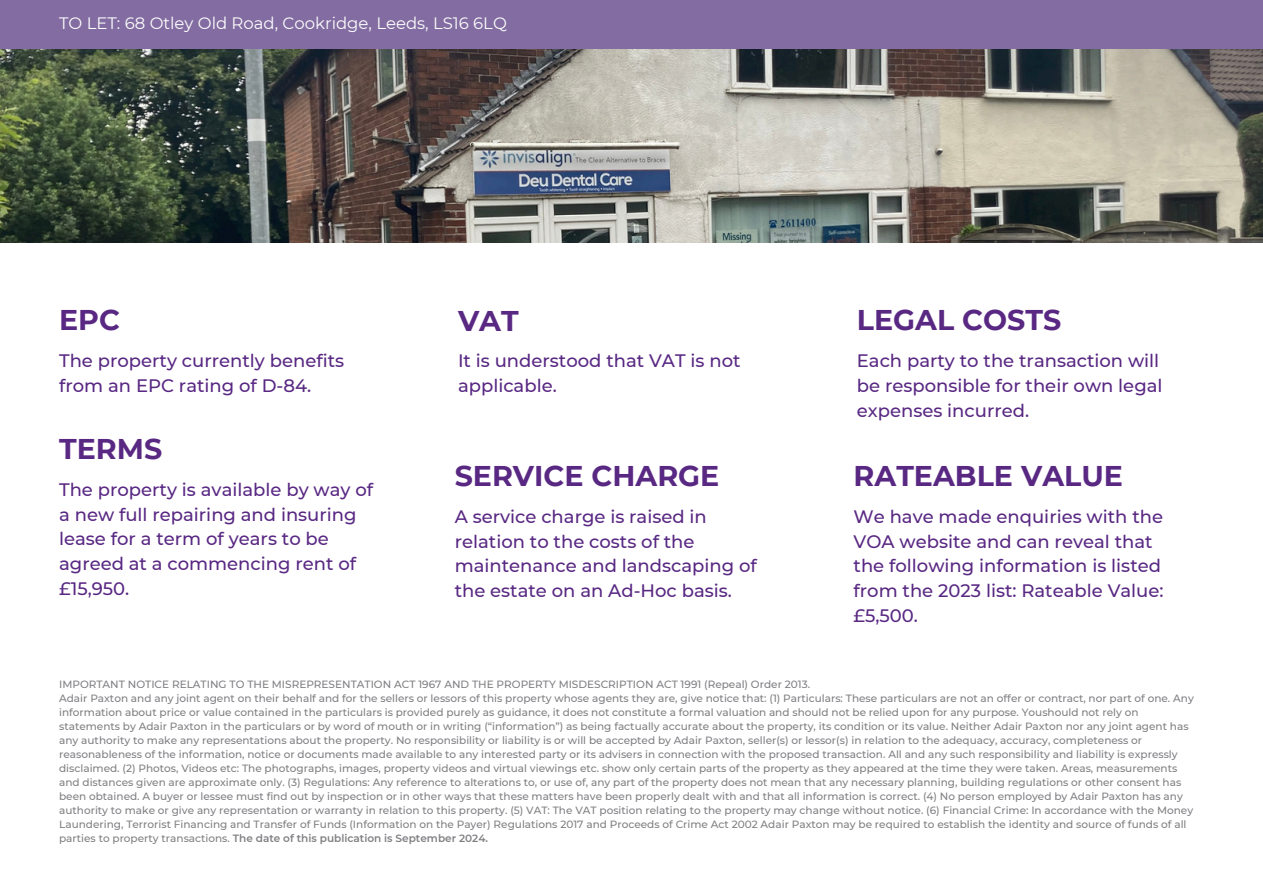
<style>
.page{position:relative;width:1263px;height:894px;background:#fff}
.page>*{position:absolute;margin:0;border:0;box-sizing:border-box;transform-origin:0 0}
.t1{font:700 28.5px "Montserrat";color:#592883}
.t2{font:500 18px/24.8px "Montserrat";color:#592883}
.t3{font:16.5px "Montserrat";color:#fdfdfd}
.t4{font:500 10.5px/14px "Montserrat";color:#808084}
.s1{font-weight:600}
</style>
<div class="page">
<img style="left:0;top:49px;width:1263px;height:193px">
<div style="left:0;top:0;width:1263px;height:49px;background:#826ca1"></div>
<h3 class="t3" style="left:59px;top:13px;width:449px">TO LET: 68 Otley Old Road, Cookridge, Leeds, LS16 6LQ</h3>
<p class="t1" style="left:59px;top:303px;width:62px">EPC</p>
<h1 class="t2" style="left:59px;top:348px;width:287px">The property currently benefits from an EPC rating of D-84.</h1>
<h2 class="t1" style="left:59px;top:431px;width:105px">TERMS</h2>
<h1 class="t2" style="left:59px;top:477px;width:316px">The property is available by way of a new full repairing and insuring lease for a term of years to be agreed at a commencing rent of £15,950.</h1>
<h2 class="t1" style="left:458px;top:303px;width:62px">VAT</h2>
<h1 class="t2" style="left:458px;top:348px;width:284px">It is understood that VAT is not applicable.</h1>
<h2 class="t1" style="left:455px;top:458px;width:266px">SERVICE CHARGE</h2>
<h1 class="t2" style="left:455px;top:503px;width:304px">A service charge is raised in relation to the costs of the maintenance and landscaping of the estate on an Ad-Hoc basis.</h1>
<h2 class="t1" style="left:857px;top:303px;width:206px">LEGAL COSTS</h2>
<h1 class="t2" style="left:857px;top:348px;width:307px">Each party to the transaction will be responsible for their own legal expenses incurred.</h1>
<h2 class="t1" style="left:853px;top:458px;width:271px">RATEABLE VALUE</h2>
<h1 class="t2" style="left:853px;top:503px;width:311px">We have made enquiries with the<br>VOA website and can reveal that the following information is listed from the 2023 list: Rateable Value: £5,500.</h1>
<h2 class="t4" style="left:59px;top:677px;width:752px">IMPORTANT NOTICE RELATING TO THE MISREPRESENTATION ACT 1967 AND THE PROPERTY MISDESCRIPTION ACT 1991 (Repeal) Order 2013.</h2>
<p class="t4" style="left:59px;top:691px;width:1136px">Adair Paxton and any joint agent on their behalf and for the sellers or lessors of this property whose agents they are, give notice that: (1) Particulars: These particulars are not an offer or contract, nor part of one. Any information about price or value contained in the particulars is provided purely as guidance, it does not constitute a formal valuation and should not be relied upon for any purpose. Youshould not rely on statements by Adair Paxton in the particulars or by word of mouth or in writing (“information”) as being factually accurate about the property, its condition or its value. Neither Adair Paxton nor any joint agent has any authority to make any representations about the property. No responsibility or liability is or will be accepted by Adair Paxton, seller(s) or lessor(s) in relation to the adequacy, accuracy, completeness or reasonableness of the information, notice or documents made available to any interested party or its advisers in connection with the proposed transaction. All and any such responsibility and liability is expressly disclaimed. (2) Photos, Videos etc: The photographs, images, property videos and virtual viewings etc. show only certain parts of the property as they appeared at the time they were taken. Areas, measurements and distances given are approximate only. (3) Regulations: Any reference to alterations to, or use of, any part of the property does not mean that any necessary planning, building regulations or other consent has been obtained. A buyer or lessee must find out by inspection or in other ways that these matters have been properly dealt with and that all information is correct. (4) No person employed by Adair Paxton has any authority to make or give any representation or warranty in relation to this property. (5) VAT: The VAT position relating to the property may change without notice. (6) Financial Crime: In accordance with the Money Laundering, Terrorist Financing and Transfer of Funds (Information on the Payer) Regulations 2017 and Proceeds of Crime Act 2002 Adair Paxton may be required to establish the identity and source of funds of all parties to property transactions. <span class="s1">The date of this publication is September 2024.</span></p>
</div>
